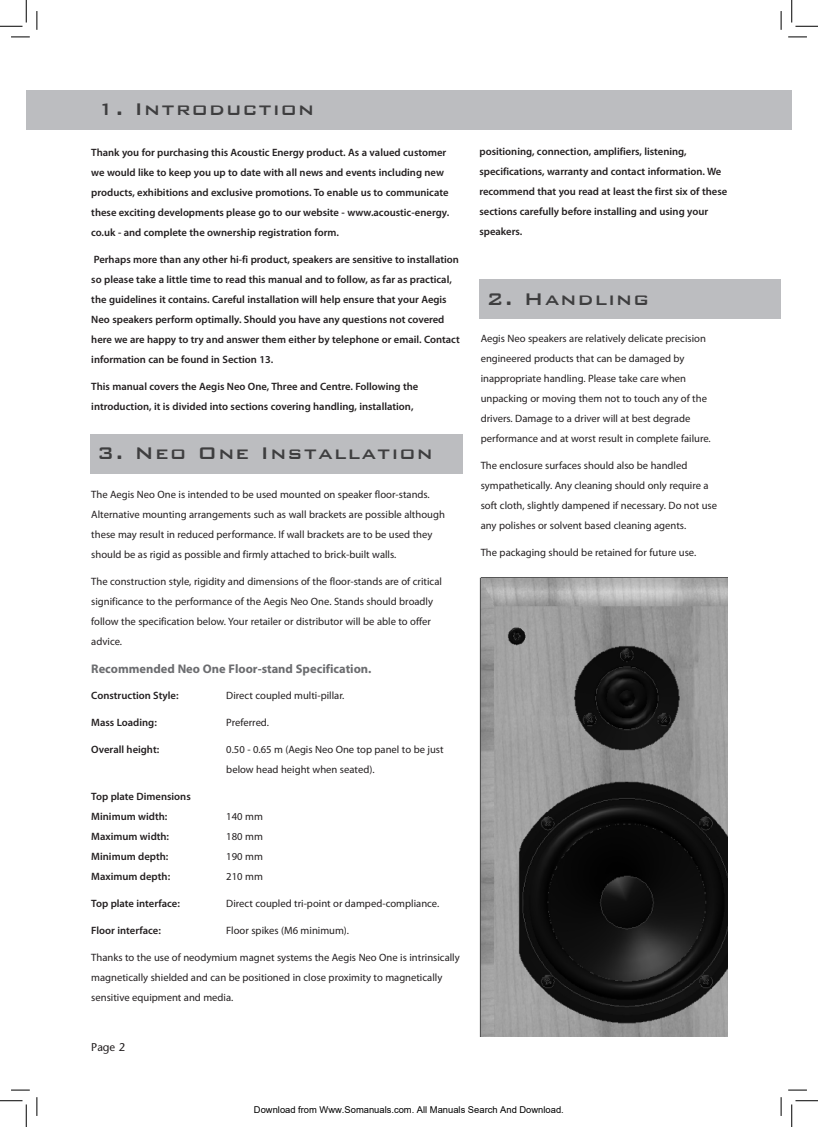
<style>
.page{position:relative;width:818px;height:1127px;background:#fff}
.page>*{position:absolute;margin:0;border:0;box-sizing:border-box;transform-origin:0 0}
.t1{font:500 22.5px "Bank Gothic";letter-spacing:.055em;color:#3e3e3f}
.t2{font:700 12.5px "Myriad Pro";color:#6c6d70}
.t3{font:11.25px "Stone Sans LT";color:#231f20}
.t4{font:10.62px/20px "Myriad Pro";color:#231f20}
.t5{font:600 10.62px/20px "Myriad Pro";color:#231f20}
.t6{font:9.38px "Arial";color:#000}
</style>
<div class="page">
<img style="left:479px;top:577px;width:249px;height:459px">
<div style="left:781px;top:90px;width:11px;height:39px;background:#bcbdc0"></div>
<div style="left:479px;top:279px;width:302px;height:39px;background:#bcbdc0"></div>
<div style="left:26px;top:90px;width:755px;height:39px;background:#bcbdc0"></div>
<div style="left:90px;top:434px;width:372px;height:39px;background:#bcbdc0"></div>
<svg style="left:11px;top:36px;width:19px;height:2px"></svg>
<svg style="left:788px;top:36px;width:19px;height:2px"></svg>
<svg style="left:11px;top:1089px;width:19px;height:1px"></svg>
<svg style="left:788px;top:1089px;width:19px;height:1px"></svg>
<svg style="left:36px;top:11px;width:2px;height:19px"></svg>
<svg style="left:36px;top:1097px;width:2px;height:18px"></svg>
<svg style="left:780px;top:11px;width:2px;height:19px"></svg>
<svg style="left:780px;top:1097px;width:2px;height:18px"></svg>
<svg style="left:0;top:0;width:27px;height:27px"></svg>
<svg style="left:0;top:1100px;width:27px;height:26px"></svg>
<svg style="left:791px;top:0;width:27px;height:27px"></svg>
<svg style="left:791px;top:1100px;width:27px;height:26px"></svg>
<h1 class="t1" style="left:97px;top:97px;width:219px">1. Introduction</h1>
<p class="t5" style="left:91px;top:142px;width:359px">Thank you for purchasing this Acoustic Energy product. As a valued customer we would like to keep you up to date with all news and events including new products, exhibitions and exclusive promotions. To enable us to communicate these exciting developments please go to our website - www.acoustic-energy. co.uk - and complete the ownership registration form.</p>
<p class="t5" style="left:91px;top:249px;width:370px">Perhaps more than any other hi-fi product, speakers are sensitive to installation so please take a little time to read this manual and to follow, as far as practical, the guidelines it contains. Careful installation will help ensure that your Aegis Neo speakers perform optimally. Should you have any questions not covered here we are happy to try and answer them either by telephone or email. Contact information can be found in Section 13.</p>
<p class="t5" style="left:91px;top:376px;width:329px">This manual covers the Aegis Neo One, Three and Centre. Following the introduction, it is divided into sections covering handling, installation,</p>
<h1 class="t1" style="left:97px;top:441px;width:337px">3. Neo One Installation</h1>
<p class="t4" style="left:91px;top:484px;width:355px">The Aegis Neo One is intended to be used mounted on speaker floor-stands.<br>Alternative mounting arrangements such as wall brackets are possible although these may result in reduced performance. If wall brackets are to be used they should be as rigid as possible and firmly attached to brick-built walls.</p>
<p class="t4" style="left:91px;top:571px;width:352px">The construction style, rigidity and dimensions of the floor-stands are of critical significance to the performance of the Aegis Neo One. Stands should broadly follow the specification below. Your retailer or distributor will be able to offer advice.</p>
<p class="t2" style="left:91px;top:660px;width:282px">Recommended Neo One Floor-stand Specification.</p>
<p class="t5" style="left:91px;top:684px;width:89px">Construction Style:</p>
<p class="t4" style="left:226px;top:684px;width:120px">Direct coupled multi-pillar.</p>
<p class="t5" style="left:91px;top:711px;width:67px">Mass Loading:</p>
<p class="t4" style="left:226px;top:711px;width:44px">Preferred.</p>
<p class="t5" style="left:91px;top:738px;width:69px">Overall height:</p>
<p class="t4" style="left:226px;top:738px;width:219px">0.50 - 0.65 m (Aegis Neo One top panel to be just below head height when seated).</p>
<p class="t5" style="left:91px;top:785px;width:101px">Top plate Dimensions<br>Minimum width:</p>
<p class="t4" style="left:226px;top:806px;width:38px">140 mm</p>
<p class="t5" style="left:91px;top:825px;width:79px">Maximum width:</p>
<p class="t4" style="left:226px;top:826px;width:38px">180 mm</p>
<p class="t5" style="left:91px;top:845px;width:79px">Minimum depth:</p>
<p class="t4" style="left:226px;top:846px;width:38px">190 mm</p>
<p class="t5" style="left:91px;top:865px;width:80px">Maximum depth:</p>
<p class="t4" style="left:226px;top:866px;width:38px">210 mm</p>
<p class="t5" style="left:91px;top:893px;width:90px">Top plate interface:</p>
<p class="t4" style="left:226px;top:893px;width:214px">Direct coupled tri-point or damped-compliance.</p>
<p class="t5" style="left:91px;top:920px;width:71px">Floor interface:</p>
<p class="t4" style="left:226px;top:920px;width:124px">Floor spikes (M6 minimum).</p>
<p class="t4" style="left:91px;top:947px;width:370px">Thanks to the use of neodymium magnet systems the Aegis Neo One is intrinsically magnetically shielded and can be positioned in close proximity to magnetically sensitive equipment and media.</p>
<p class="t3" style="left:91px;top:1039px;width:26px">Page</p>
<p class="t5" style="left:479px;top:141px;width:249px">positioning, connection, amplifiers, listening, specifications, warranty and contact information. We recommend that you read at least the first six of these sections carefully before installing and using your speakers.</p>
<h1 class="t1" style="left:486px;top:286px;width:164px">2. Handling</h1>
<p class="t4" style="left:481px;top:328px;width:232px">Aegis Neo speakers are relatively delicate precision engineered products that can be damaged by inappropriate handling. Please take care when unpacking or moving them not to touch any of the drivers. Damage to a driver will at best degrade performance and at worst result in complete failure.</p>
<p class="t4" style="left:481px;top:455px;width:238px">The enclosure surfaces should also be handled sympathetically. Any cleaning should only require a soft cloth, slightly dampened if necessary. Do not use any polishes or solvent based cleaning agents.</p>
<p class="t4" style="left:481px;top:542px;width:217px">The packaging should be retained for future use.</p>
<p class="t6" style="left:254px;top:1103px;width:311px">Download from Www.Somanuals.com. All Manuals Search And Download.</p>
</div>
